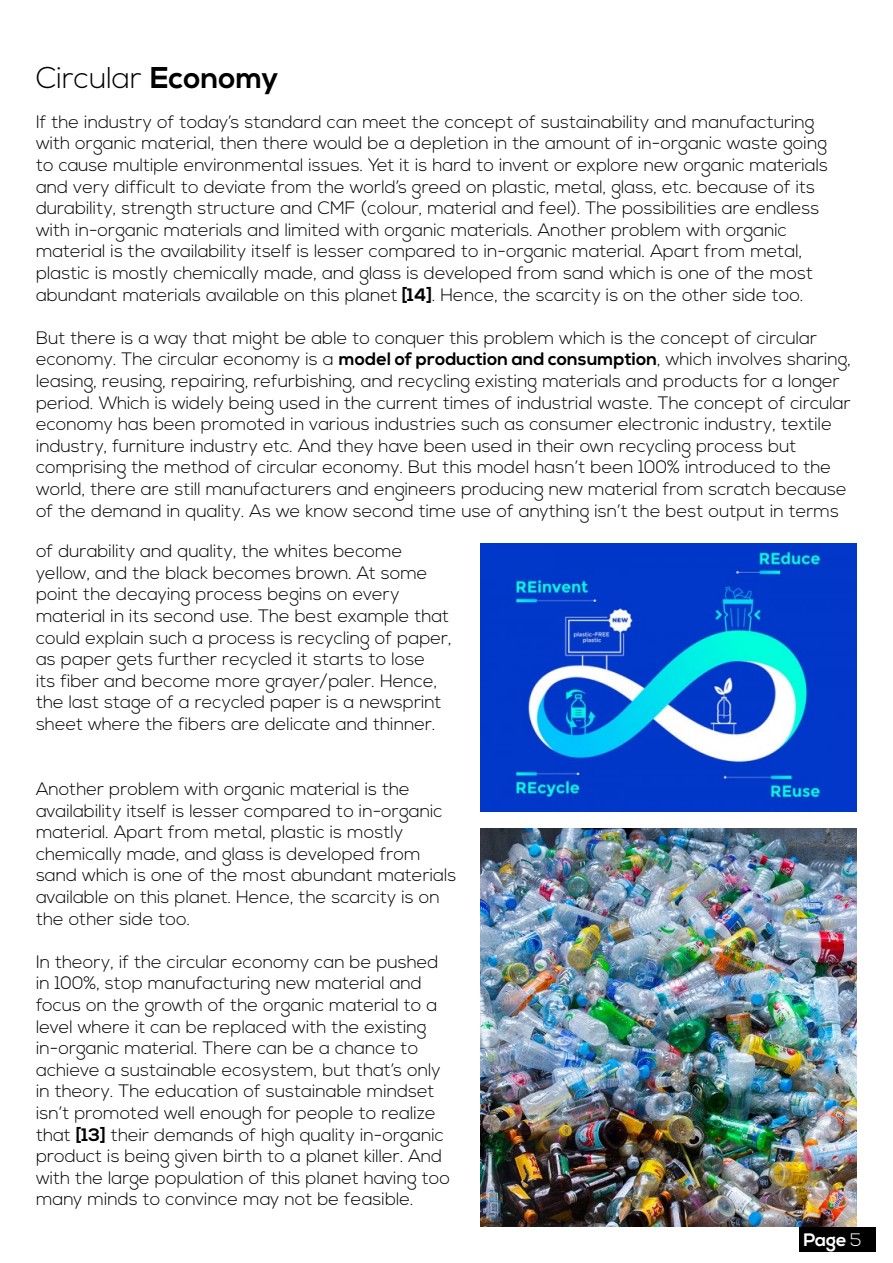
<style>
.page{position:relative;width:893px;height:1263px;background:#fff}
.page>*{position:absolute;margin:0;border:0;box-sizing:border-box;transform-origin:0 0}
.t1{font:300 30px "Nexa";color:#000}
.t2{font:300 18px/21.6px "Nexa";color:#000}
.t3{font:700 18px "Nexa";color:#fff}
.s1{font-weight:700}
.s2{font-weight:300}
</style>
<div class="page">
<img style="left:481px;top:544px;width:376px;height:268px">
<img style="left:481px;top:828px;width:376px;height:399px">
<div style="left:799px;top:1227px;width:77px;height:25px;background:#000"></div>
<h1 class="t1" style="left:36px;top:61px;width:244px">Circular <span class="s1">Economy</span></h1>
<p class="t2" style="left:36px;top:112px;width:794px">If the industry of today’s standard can meet the concept of sustainability and manufacturing with organic material, then there would be a depletion in the amount of in-organic waste going to cause multiple environmental issues. Yet it is hard to invent or explore new organic materials and very difficult to deviate from the world’s greed on plastic, metal, glass, etc. because of its durability, strength structure and CMF (colour, material and feel). The possibilities are endless with in-organic materials and limited with organic materials. Another problem with organic material is the availability itself is lesser compared to in-organic material. Apart from metal, plastic is mostly chemically made, and glass is developed from sand which is one of the most abundant materials available on this planet <span class="s1">[14]</span>. Hence, the scarcity is on the other side too.</p>
<p class="t2" style="left:36px;top:328px;width:817px">But there is a way that might be able to conquer this problem which is the concept of circular economy. The circular economy is a <span class="s1">model of production and consumption</span>, which involves sharing, leasing, reusing, repairing, refurbishing, and recycling existing materials and products for a longer period. Which is widely being used in the current times of industrial waste. The concept of circular economy has been promoted in various industries such as consumer electronic industry, textile industry, furniture industry etc. And they have been used in their own recycling process but comprising the method of circular economy. But this model hasn’t been 100% introduced to the world, there are still manufacturers and engineers producing new material from scratch because of the demand in quality. As we know second time use of anything isn’t the best output in terms</p>
<p class="t2" style="left:36px;top:541px;width:417px">of durability and quality, the whites become yellow, and the black becomes brown. At some point the decaying process begins on every material in its second use. The best example that could explain such a process is recycling of paper, as paper gets further recycled it starts to lose<br>its fiber and become more grayer/paler. Hence, the last stage of a recycled paper is a newsprint sheet where the fibers are delicate and thinner.</p>
<p class="t2" style="left:36px;top:779px;width:422px">Another problem with organic material is the availability itself is lesser compared to in-organic material. Apart from metal, plastic is mostly chemically made, and glass is developed from sand which is one of the most abundant materials available on this planet. Hence, the scarcity is on the other side too.</p>
<p class="t2" style="left:36px;top:951px;width:416px">In theory, if the circular economy can be pushed in 100%, stop manufacturing new material and focus on the growth of the organic material to a level where it can be replaced with the existing in-organic material. There can be a chance to achieve a sustainable ecosystem, but that’s only in theory. The education of sustainable mindset isn’t promoted well enough for people to realize that <span class="s1">[13]</span> their demands of high quality in-organic product is being given birth to a planet killer. And with the large population of this planet having too many minds to convince may not be feasible.</p>
<p class="t3" style="left:803px;top:1229px;width:60px">Page <span class="s2">5</span></p>
</div>
